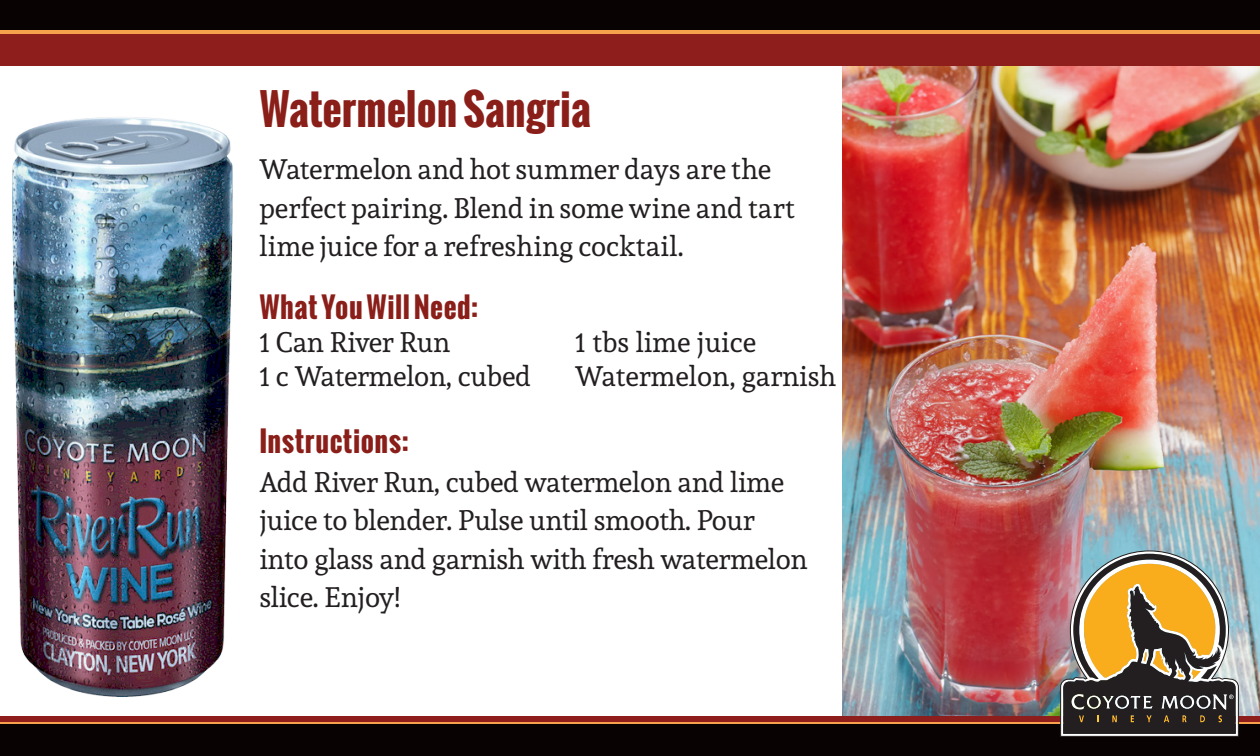
<style>
.page{position:relative;width:1260px;height:756px;background:#fff}
.page>*{position:absolute;margin:0;border:0;box-sizing:border-box;transform-origin:0 0}
.t1{font:700 42px "Oswald";color:#8a1e19}
.Body_First{font:28px/38.5px "Andada";letter-spacing:-.01em;color:#231f20}
.By-line{font:700 28px "Oswald";letter-spacing:.02em;color:#8a1e19}
</style>
<div class="page">
<img style="left:842px;top:66px;width:418px;height:650px">
<div style="left:0;top:29px;width:1260px;height:23px;background:#f8a14d"></div>
<div style="left:0;top:0;width:1260px;height:29px;background:#080302"></div>
<div style="left:0;top:34px;width:1260px;height:32px;background:#8e1e1b"></div>
<div style="left:0;top:718px;width:1260px;height:23px;background:#f8a14d"></div>
<div style="left:0;top:724px;width:1260px;height:32px;background:#080302"></div>
<div style="left:0;top:716px;width:1260px;height:6px;background:#8e1e1b"></div>
<svg style="left:1060px;top:551px;width:179px;height:186px;background:#907b59"></svg>
<img style="left:0;top:29px;width:263px;height:668px">
<p class="t1" style="left:259px;top:78px;width:333px">Watermelon Sangria</p>
<p class="Body_First" style="left:259px;top:149px;width:537px">Watermelon and hot summer days are the perfect pairing. Blend in some wine and tart lime juice for a refreshing cocktail.</p>
<p class="By-line" style="left:259px;top:286px;width:220px">What You Will Need:</p>
<p class="Body_First" style="left:259px;top:323px;width:192px">1 Can River Run</p>
<p class="Body_First" style="left:259px;top:356px;width:273px">1 c Watermelon, cubed</p>
<p class="Body_First" style="left:575px;top:323px;width:182px">1 tbs lime juice</p>
<p class="Body_First" style="left:575px;top:356px;width:262px">Watermelon, garnish</p>
<p class="By-line" style="left:259px;top:421px;width:151px">Instructions:</p>
<p class="Body_First" style="left:259px;top:462px;width:550px">Add River Run, cubed watermelon and lime juice to blender. Pulse until smooth. Pour into glass and garnish with fresh watermelon slice. Enjoy!</p>
</div>
